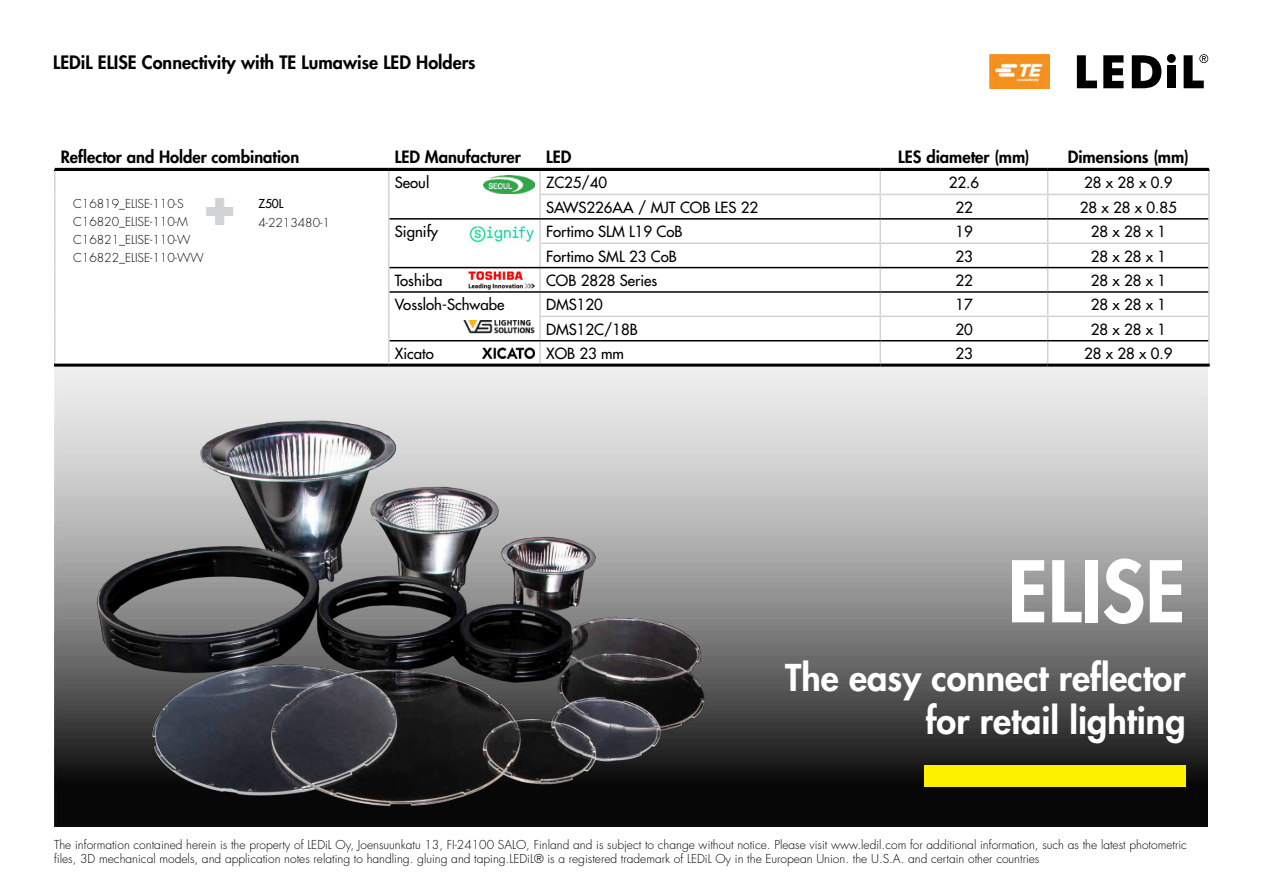
<style>
.page{position:relative;width:1263px;height:893px;background:#fff}
.page>*{position:absolute;margin:0;border:0;box-sizing:border-box;transform-origin:0 0}
.t1{font:800 82.5px "Futura Std";color:#fff}
.t2{font:800 45px "Futura Std";color:#d1d3d4}
.t3{font:800 36px/43.2px "Futura Std";color:#fff;text-align:right}
.t4{font:800 18px "Futura Std";color:#000}
.t5{font:800 16.5px "Futura Std";color:#000}
.t6{font:500 15px "Futura Std";color:#000}
.t7{font:300 12px/18px "Futura Std";color:#000}
.t8{font:500 12px "Futura Std";color:#000}
</style>
<div class="page">
<svg style="left:753px;top:367px;width:455px;height:460px;background:#898888"></svg>
<svg style="left:390px;top:171px;width:818px;height:193px"></svg>
<hr style="left:54px;top:171px;width:2px;height:23px;background:#d1d3d4">
<hr style="left:54px;top:194px;width:2px;height:25px;background:#d1d3d4">
<hr style="left:54px;top:219px;width:2px;height:24px;background:#d1d3d4">
<hr style="left:54px;top:243px;width:2px;height:25px;background:#d1d3d4">
<hr style="left:54px;top:268px;width:2px;height:24px;background:#d1d3d4">
<hr style="left:54px;top:292px;width:2px;height:24px;background:#d1d3d4">
<hr style="left:54px;top:316px;width:2px;height:25px;background:#d1d3d4">
<hr style="left:54px;top:341px;width:2px;height:23px;background:#d1d3d4">
<hr style="left:388px;top:171px;width:2px;height:23px;background:#d1d3d4">
<hr style="left:388px;top:194px;width:2px;height:25px;background:#d1d3d4">
<hr style="left:539px;top:171px;width:2px;height:23px;background:#d1d3d4">
<hr style="left:879px;top:171px;width:2px;height:23px;background:#d1d3d4">
<hr style="left:1208px;top:171px;width:2px;height:23px;background:#d1d3d4">
<hr style="left:539px;top:194px;width:341px;height:1px;background:#d1d3d4">
<hr style="left:539px;top:195px;width:2px;height:23px;background:#d1d3d4">
<hr style="left:880px;top:194px;width:168px;height:1px;background:#d1d3d4">
<hr style="left:879px;top:195px;width:2px;height:23px;background:#d1d3d4">
<hr style="left:1048px;top:194px;width:162px;height:1px;background:#d1d3d4">
<hr style="left:1208px;top:195px;width:2px;height:24px;background:#d1d3d4">
<hr style="left:388px;top:219px;width:2px;height:24px;background:#d1d3d4">
<hr style="left:388px;top:243px;width:2px;height:25px;background:#d1d3d4">
<hr style="left:539px;top:220px;width:2px;height:22px;background:#d1d3d4">
<hr style="left:879px;top:220px;width:2px;height:22px;background:#d1d3d4">
<hr style="left:1208px;top:219px;width:2px;height:23px;background:#d1d3d4">
<hr style="left:539px;top:242px;width:341px;height:2px;background:#d1d3d4">
<hr style="left:539px;top:244px;width:2px;height:23px;background:#d1d3d4">
<hr style="left:880px;top:242px;width:168px;height:2px;background:#d1d3d4">
<hr style="left:879px;top:244px;width:2px;height:23px;background:#d1d3d4">
<hr style="left:1048px;top:242px;width:162px;height:2px;background:#d1d3d4">
<hr style="left:1208px;top:244px;width:2px;height:24px;background:#d1d3d4">
<hr style="left:388px;top:268px;width:2px;height:24px;background:#d1d3d4">
<hr style="left:539px;top:268px;width:2px;height:23px;background:#d1d3d4">
<hr style="left:879px;top:268px;width:2px;height:23px;background:#d1d3d4">
<hr style="left:1208px;top:268px;width:2px;height:24px;background:#d1d3d4">
<hr style="left:388px;top:292px;width:2px;height:24px;background:#d1d3d4">
<hr style="left:388px;top:316px;width:2px;height:25px;background:#d1d3d4">
<hr style="left:539px;top:293px;width:2px;height:23px;background:#d1d3d4">
<hr style="left:879px;top:293px;width:2px;height:23px;background:#d1d3d4">
<hr style="left:1208px;top:292px;width:2px;height:24px;background:#d1d3d4">
<hr style="left:539px;top:316px;width:341px;height:1px;background:#d1d3d4">
<hr style="left:539px;top:317px;width:2px;height:23px;background:#d1d3d4">
<hr style="left:880px;top:316px;width:168px;height:1px;background:#d1d3d4">
<hr style="left:879px;top:317px;width:2px;height:23px;background:#d1d3d4">
<hr style="left:1048px;top:316px;width:162px;height:1px;background:#d1d3d4">
<hr style="left:1208px;top:317px;width:2px;height:24px;background:#d1d3d4">
<hr style="left:539px;top:341px;width:2px;height:23px;background:#d1d3d4">
<hr style="left:879px;top:341px;width:2px;height:23px;background:#d1d3d4">
<svg style="left:1047px;top:171px;width:1px;height:193px"></svg>
<hr style="left:1208px;top:341px;width:2px;height:23px;background:#d1d3d4">
<hr style="left:1048px;top:169px;width:162px;height:2px;background:#000">
<hr style="left:390px;top:218px;width:150px;height:2px;background:#000">
<hr style="left:540px;top:218px;width:340px;height:2px;background:#000">
<hr style="left:880px;top:218px;width:168px;height:2px;background:#000">
<hr style="left:1048px;top:218px;width:160px;height:2px;background:#000">
<hr style="left:390px;top:267px;width:150px;height:1px;background:#000">
<hr style="left:540px;top:267px;width:340px;height:1px;background:#000">
<hr style="left:880px;top:267px;width:168px;height:1px;background:#000">
<hr style="left:1048px;top:267px;width:160px;height:1px;background:#000">
<hr style="left:390px;top:291px;width:150px;height:2px;background:#000">
<hr style="left:540px;top:291px;width:340px;height:2px;background:#000">
<hr style="left:880px;top:291px;width:168px;height:2px;background:#000">
<hr style="left:1048px;top:291px;width:160px;height:2px;background:#000">
<hr style="left:390px;top:340px;width:150px;height:1px;background:#000">
<hr style="left:540px;top:340px;width:340px;height:1px;background:#000">
<hr style="left:880px;top:340px;width:168px;height:1px;background:#000">
<hr style="left:1048px;top:340px;width:160px;height:1px;background:#000">
<hr style="left:540px;top:364px;width:340px;height:3px;background:#000">
<hr style="left:880px;top:364px;width:168px;height:3px;background:#000">
<hr style="left:1048px;top:364px;width:162px;height:3px;background:#000">
<hr style="left:54px;top:364px;width:335px;height:3px;background:#000">
<hr style="left:388px;top:341px;width:2px;height:23px;background:#d1d3d4">
<hr style="left:54px;top:169px;width:335px;height:2px;background:#000">
<img style="left:483px;top:175px;width:51px;height:18px">
<img style="left:463px;top:318px;width:71px;height:18px">
<img style="left:482px;top:348px;width:52px;height:11px">
<img style="left:470px;top:225px;width:64px;height:17px">
<img style="left:468px;top:271px;width:66px;height:18px">
<hr style="left:55px;top:168px;width:334px;height:3px;background:#000">
<hr style="left:389px;top:168px;width:151px;height:3px;background:#000">
<hr style="left:540px;top:168px;width:340px;height:3px;background:#000">
<hr style="left:880px;top:168px;width:168px;height:3px;background:#000">
<hr style="left:1048px;top:168px;width:161px;height:3px;background:#000">
<img style="left:55px;top:359px;width:698px;height:468px">
<div style="left:924px;top:765px;width:261px;height:21px;background:#fff200"></div>
<svg style="left:1077px;top:55px;width:20px;height:33px"></svg>
<svg style="left:1103px;top:55px;width:20px;height:33px"></svg>
<svg style="left:1132px;top:55px;width:29px;height:33px"></svg>
<div style="left:1167px;top:54px;width:9px;height:9px;background:#000;border-radius:50%"></div>
<div style="left:1167px;top:66px;width:8px;height:22px;background:#000"></div>
<svg style="left:1183px;top:54px;width:25px;height:34px"></svg>
<img style="left:989px;top:54px;width:60px;height:34px">
<h3 class="t4" style="left:53px;top:51px;width:424px">LEDiL ELISE Connectivity with TE Lumawise LED Holders</h3>
<h3 class="t5" style="left:61px;top:147px;width:240px">Reflector and Holder combination</h3>
<h3 class="t5" style="left:395px;top:147px;width:127px">LED Manufacturer</h3>
<h3 class="t5" style="left:546px;top:147px;width:27px">LED</h3>
<h3 class="t5" style="left:898px;top:147px;width:133px">LES diameter (mm)</h3>
<h3 class="t5" style="left:1068px;top:147px;width:123px">Dimensions (mm)</h3>
<h2 class="t2" style="left:202px;top:180px;width:37px">+</h2>
<p class="t6" style="left:395px;top:174px;width:36px">Seoul</p>
<p class="t6" style="left:546px;top:174px;width:63px">ZC25/40</p>
<p class="t6" style="left:949px;top:174px;width:32px">22.6</p>
<p class="t6" style="left:1084px;top:174px;width:90px">28 x 28 x 0.9</p>
<p class="t6" style="left:546px;top:198px;width:213px">SAWS226AA / MJT COB LES 22</p>
<p class="t6" style="left:955px;top:198px;width:19px">22</p>
<p class="t6" style="left:1080px;top:198px;width:99px">28 x 28 x 0.85</p>
<p class="t6" style="left:395px;top:222px;width:45px">Signify</p>
<p class="t6" style="left:546px;top:222px;width:138px">Fortimo SLM L19 CoB</p>
<p class="t6" style="left:955px;top:222px;width:19px">19</p>
<p class="t6" style="left:1091px;top:222px;width:77px">28 x 28 x 1</p>
<p class="t6" style="left:546px;top:247px;width:132px">Fortimo SML 23 CoB</p>
<p class="t6" style="left:955px;top:247px;width:19px">23</p>
<p class="t6" style="left:1091px;top:247px;width:77px">28 x 28 x 1</p>
<p class="t6" style="left:395px;top:271px;width:49px">Toshiba</p>
<p class="t6" style="left:546px;top:271px;width:113px">COB 2828 Series</p>
<p class="t6" style="left:955px;top:271px;width:19px">22</p>
<p class="t6" style="left:1091px;top:271px;width:77px">28 x 28 x 1</p>
<p class="t6" style="left:395px;top:295px;width:111px">Vossloh-Schwabe</p>
<p class="t6" style="left:546px;top:295px;width:58px">DMS120</p>
<p class="t6" style="left:955px;top:295px;width:19px">17</p>
<p class="t6" style="left:1091px;top:295px;width:77px">28 x 28 x 1</p>
<p class="t6" style="left:546px;top:320px;width:93px">DMS12C/18B</p>
<p class="t6" style="left:955px;top:320px;width:19px">20</p>
<p class="t6" style="left:1091px;top:320px;width:77px">28 x 28 x 1</p>
<p class="t6" style="left:395px;top:344px;width:41px">Xicato</p>
<p class="t6" style="left:546px;top:344px;width:80px">XOB 23 mm</p>
<p class="t6" style="left:955px;top:344px;width:19px">23</p>
<p class="t6" style="left:1084px;top:344px;width:90px">28 x 28 x 0.9</p>
<p class="t8" style="left:258px;top:196px;width:27px">Z50L</p>
<p class="t7" style="left:73px;top:195px;width:132px">C16819_ELISE-110-S<br>C16820_ELISE-110-M<br>C16821_ELISE-110-W<br>C16822_ELISE-110-WW</p>
<p class="t7" style="left:258px;top:214px;width:73px">4-2213480-1</p>
<h1 class="t1" style="left:1007px;top:540px;width:180px">ELISE</h1>
<h3 class="t3" style="left:785px;top:656px;width:402px">The easy connect reflector for retail lighting</h3>
<p class="t7" style="left:54px;top:838px;width:1134px;line-height:14.4px">The information contained herein is the property of LEDiL Oy, Joensuunkatu 13, FI-24100 SALO, Finland and is subject to change without notice. Please visit www.ledil.com for additional information, such as the latest photometric files, 3D mechanical models, and application notes relating to handling. gluing and taping.LEDiL® is a registered trademark of LEDiL Oy in the European Union. the U.S.A. and certain other countries</p>
</div>
